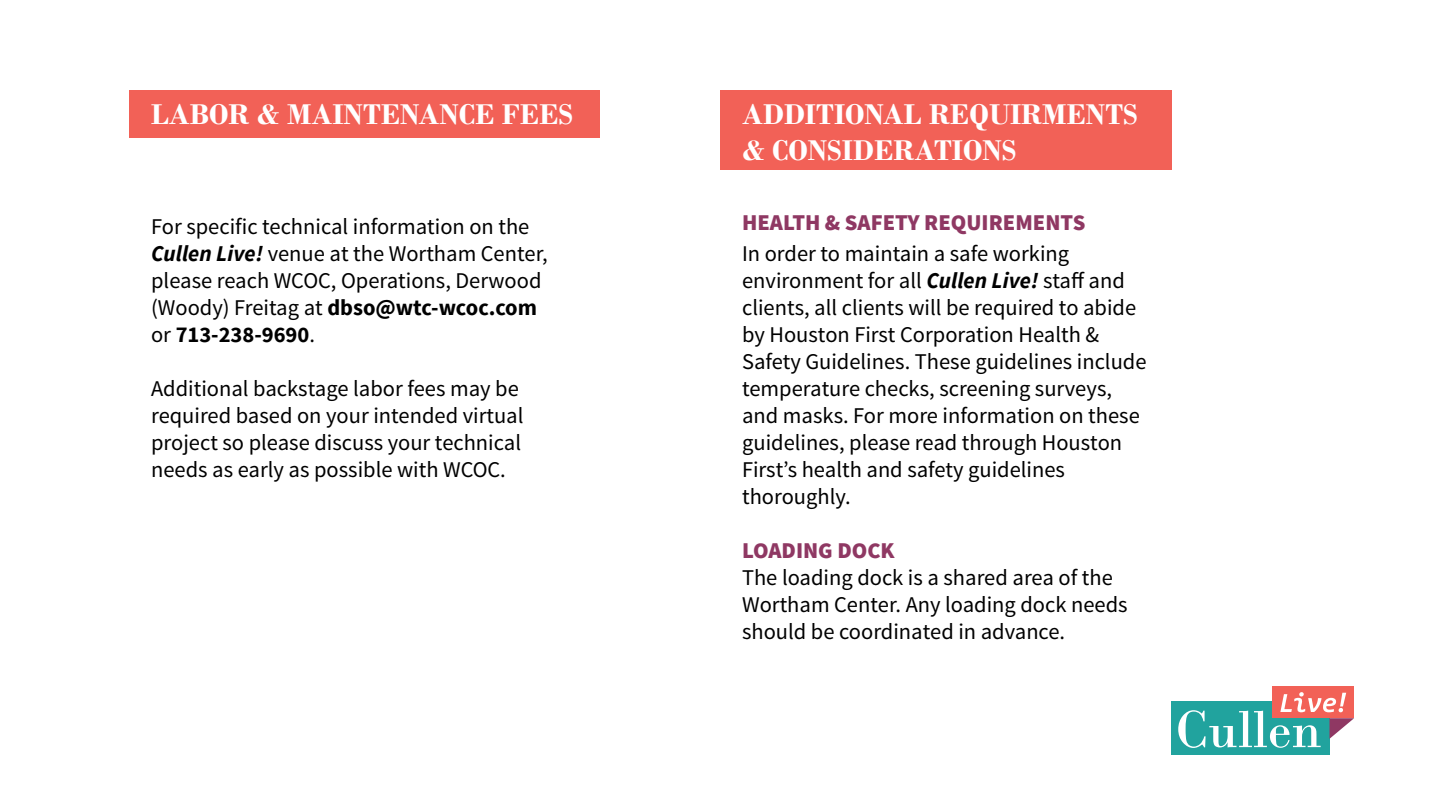
<style>
.page{position:relative;width:1440px;height:810px;background:#fff}
.page>*{position:absolute;margin:0;border:0;box-sizing:border-box;transform-origin:0 0}
.t1{font:700 30px/36px "Bodoni";color:#fff}
.t2{font:22.5px/27px "Source Sans Pro";color:#000}
.t3{font:900 22.5px "Source Sans Pro";color:#8f3863}
.s1{font-weight:700;font-style:italic}
.s2{font-weight:700}
</style>
<div class="page">
<div style="left:720px;top:91px;width:452px;height:79px;background:#f26157"></div>
<div style="left:1171px;top:701px;width:158px;height:53px;background:#21a39e"></div>
<div style="left:1272px;top:686px;width:82px;height:32px;background:#f26157"></div>
<svg style="left:1178px;top:692px;width:176px;height:56px"></svg>
<div style="left:129px;top:91px;width:471px;height:47px;background:#f26157"></div>
<h1 class="t1" style="left:151px;top:96px;width:424px">LABOR &amp; MAINTENANCE FEES</h1>
<p class="t2" style="left:151px;top:213px;width:398px">For specific technical information on the <span class="s1">Cullen Live!</span> venue at the Wortham Center, please reach WCOC, Operations, Derwood (Woody) Freitag at <span class="s2">dbso@wtc-wcoc.com </span>or <span class="s2">713-238-9690</span>.</p>
<p class="t2" style="left:151px;top:375px;width:374px">Additional backstage labor fees may be required based on your intended virtual project so please discuss your technical needs as early as possible with WCOC.</p>
<h1 class="t1" style="left:742px;top:96px;width:397px">ADDITIONAL REQUIRMENTS &amp; CONSIDERATIONS</h1>
<p class="t3" style="left:742px;top:207px;width:345px">HEALTH &amp; SAFETY REQUIREMENTS</p>
<p class="t2" style="left:742px;top:240px;width:406px">In order to maintain a safe working environment for all <span class="s1">Cullen Live!</span> staff and clients, all clients will be required to abide by Houston First Corporation Health &amp; Safety Guidelines. These guidelines include temperature checks, screening surveys, and masks. For more information on these guidelines, please read through Houston First’s health and safety guidelines thoroughly.</p>
<p class="t3" style="left:742px;top:535px;width:154px">LOADING DOCK</p>
<p class="t2" style="left:742px;top:564px;width:387px">The loading dock is a shared area of the<br>Wortham Center. Any loading dock needs should be coordinated in advance.</p>
</div>
